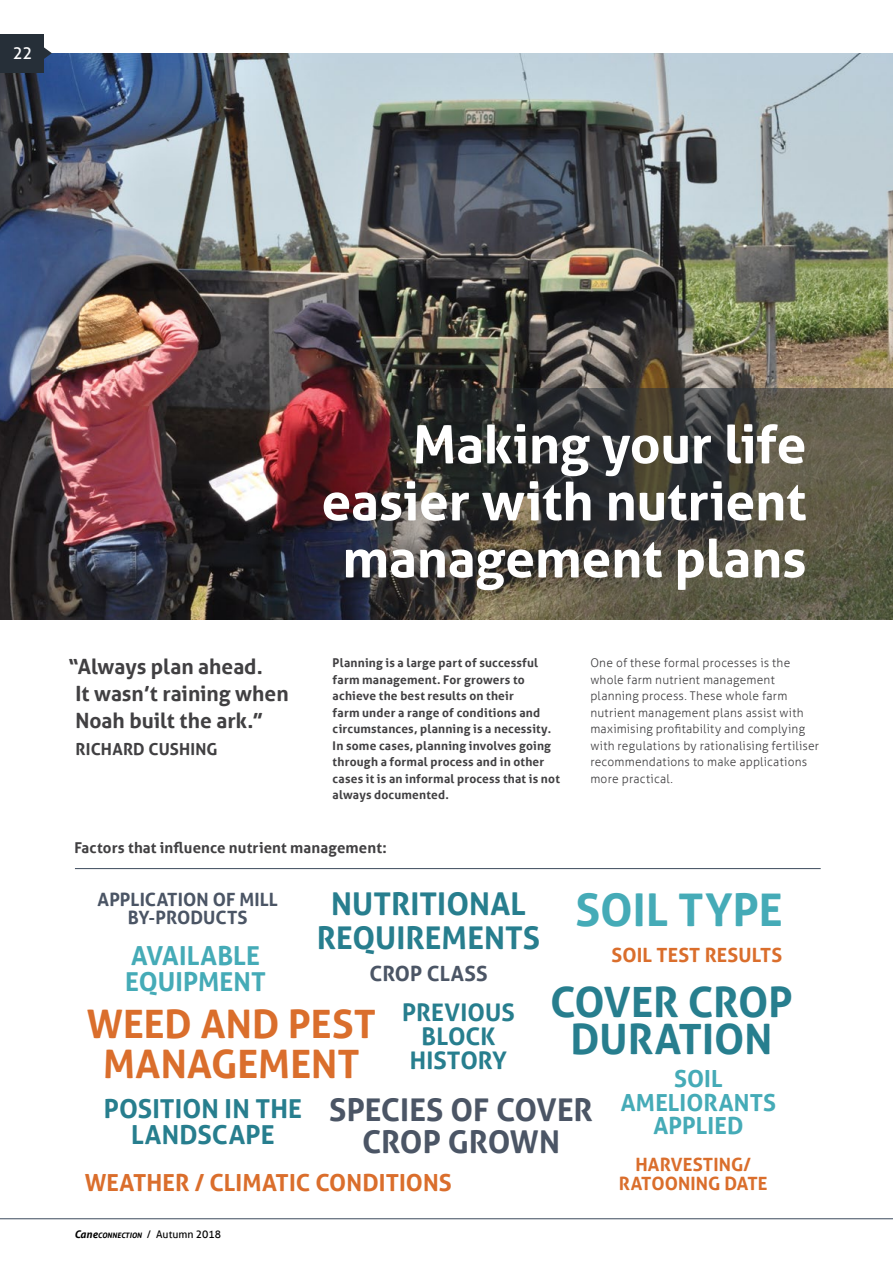
<style>
.page{position:relative;width:893px;height:1263px;background:#fff}
.page>*{position:absolute;margin:0;border:0;box-sizing:border-box;transform-origin:0 0}
.t1{font:700 52.5px/57px "Aller";letter-spacing:-.005em;color:#fff;text-align:right}
.t2{font:700 45.15px "Aller";color:#45abb7}
.t3{font:700 41.85px/36.6px "Aller";letter-spacing:-.005em;color:#277e8e;text-align:center}
.t4{font:700 39.15px/39.2px "Aller";letter-spacing:.005em;color:#da6e2c;text-align:center}
.t5{font:700 31.35px/34px "Aller";letter-spacing:.005em;color:#277e8e;text-align:center}
.t6{font:700 31.35px/31.3px "Aller";letter-spacing:-.005em;color:#4b5565;text-align:center}
.t7{font:700 26.1px/26.1px "Aller";letter-spacing:.005em;color:#277e8e;text-align:center}
.t8{font:700 26.1px/26.1px "Aller";letter-spacing:.005em;color:#45abb7}
.t9{font:700 24.15px/24.2px "Aller";color:#277e8e;text-align:center}
.t10{font:700 23.55px "Aller";letter-spacing:.005em;color:#da6e2c}
.t11{font:700 23.55px/23.5px "Aller";letter-spacing:.005em;color:#45abb7;text-align:center}
.t12{font:700 21px/27px "Aller";color:#414042}
.t13{font:700 20.85px "Aller";color:#4b5565}
.t14{font:700 19.65px "Aller";letter-spacing:.005em;color:#da6e2c}
.t15{font:700 18.3px/18.3px "Aller";letter-spacing:.005em;color:#4b5565;text-align:center}
.t16{font:700 18.3px "Aller";letter-spacing:.005em;color:#da6e2c}
.t17{font:700 16.5px "Aller";letter-spacing:.01em;color:#414042}
.t18{font:16.5px "Aller";color:#fff}
.t19{font:700 15px "Aller";letter-spacing:.01em;color:#414042}
.t20{font:700 12px/16.5px "Aller";letter-spacing:.015em;color:#414042}
.t21{font:300 12px/16.5px "Aller";letter-spacing:.015em;color:#414042}
.t22{font:10.5px "Aller";color:#000}
.s1{font-weight:700;font-style:italic}
.s2{font-weight:700;font-style:italic;font-size:7.5px}
</style>
<div class="page">
<img style="left:0;top:53px;width:893px;height:567px">
<svg style="left:340px;top:388px;width:553px;height:232px"></svg>
<hr style="left:75px;top:868px;width:746px;height:1px;background:#3b4a5b">
<svg style="left:44px;top:47px;width:8px;height:13px"></svg>
<div style="left:0;top:34px;width:44px;height:39px;background:#262f38"></div>
<hr style="left:0;top:1218px;width:893px;height:1px;background:#3b4a5b">
<h3 class="t18" style="left:13px;top:44px;width:21px">22</h3>
<h3 class="t12" style="left:75px;top:653px;width:215px;text-indent:-7px">“Always plan ahead.<br>It wasn’t raining when<br>Noah built the ark.”</h3>
<h3 class="t17" style="left:76px;top:739px;width:144px">RICHARD CUSHING</h3>
<h1 class="t1" style="left:321px;top:416px;width:487px">Making your life easier with nutrient management plans</h1>
<p class="t20" style="left:333px;top:655px;width:229px">Planning is a large part of successful farm management. For growers to achieve the best results on their<br>farm under a range of conditions and circumstances, planning is a necessity.<br>In some cases, planning involves going through a formal process and in other cases it is an informal process that is not always documented.</p>
<p class="t21" style="left:590px;top:655px;width:230px">One of these formal processes is the whole farm nutrient management planning process. These whole farm nutrient management plans assist with maximising profitability and complying with regulations by rationalising fertiliser recommendations to make applications more practical.</p>
<p class="t19" style="left:74px;top:838px;width:314px">Factors that influence nutrient management:</p>
<h3 class="t15" style="left:98px;top:890px;width:182px">APPLICATION OF MILL<br>BY-PRODUCTS</h3>
<h3 class="t5" style="left:317px;top:887px;width:225px">NUTRITIONAL<br>REQUIREMENTS</h3>
<h3 class="t13" style="left:370px;top:961px;width:119px">CROP CLASS</h3>
<h2 class="t2" style="left:575px;top:881px;width:209px">SOIL TYPE</h2>
<h3 class="t14" style="left:611px;top:942px;width:172px">SOIL TEST RESULTS</h3>
<h3 class="t8" style="left:125px;top:942px;width:142px">AVAILABLE<br>EQUIPMENT</h3>
<h3 class="t3" style="left:550px;top:984px;width:244px">COVER CROP<br>DURATION</h3>
<h3 class="t9" style="left:402px;top:1000px;width:114px">PREVIOUS<br>BLOCK<br>HISTORY</h3>
<h3 class="t4" style="left:87px;top:1004px;width:291px">WEED AND PEST<br>MANAGEMENT</h3>
<h3 class="t11" style="left:621px;top:1067px;width:157px">SOIL<br>AMELIORANTS<br>APPLIED</h3>
<h3 class="t6" style="left:329px;top:1094px;width:265px">SPECIES OF COVER<br>CROP GROWN</h3>
<h3 class="t7" style="left:104px;top:1096px;width:200px">POSITION IN THE<br>LANDSCAPE</h3>
<h3 class="t16" style="left:635px;top:1154px;width:117px">HARVESTING/</h3>
<h3 class="t10" style="left:85px;top:1168px;width:369px">WEATHER / CLIMATIC CONDITIONS</h3>
<h3 class="t16" style="left:619px;top:1172px;width:150px">RATOONING DATE</h3>
<p class="t22" style="left:74px;top:1228px;width:148px"><span class="s1">Cane</span><span class="s2">CONNECTION</span> / Autumn 2018</p>
</div>
